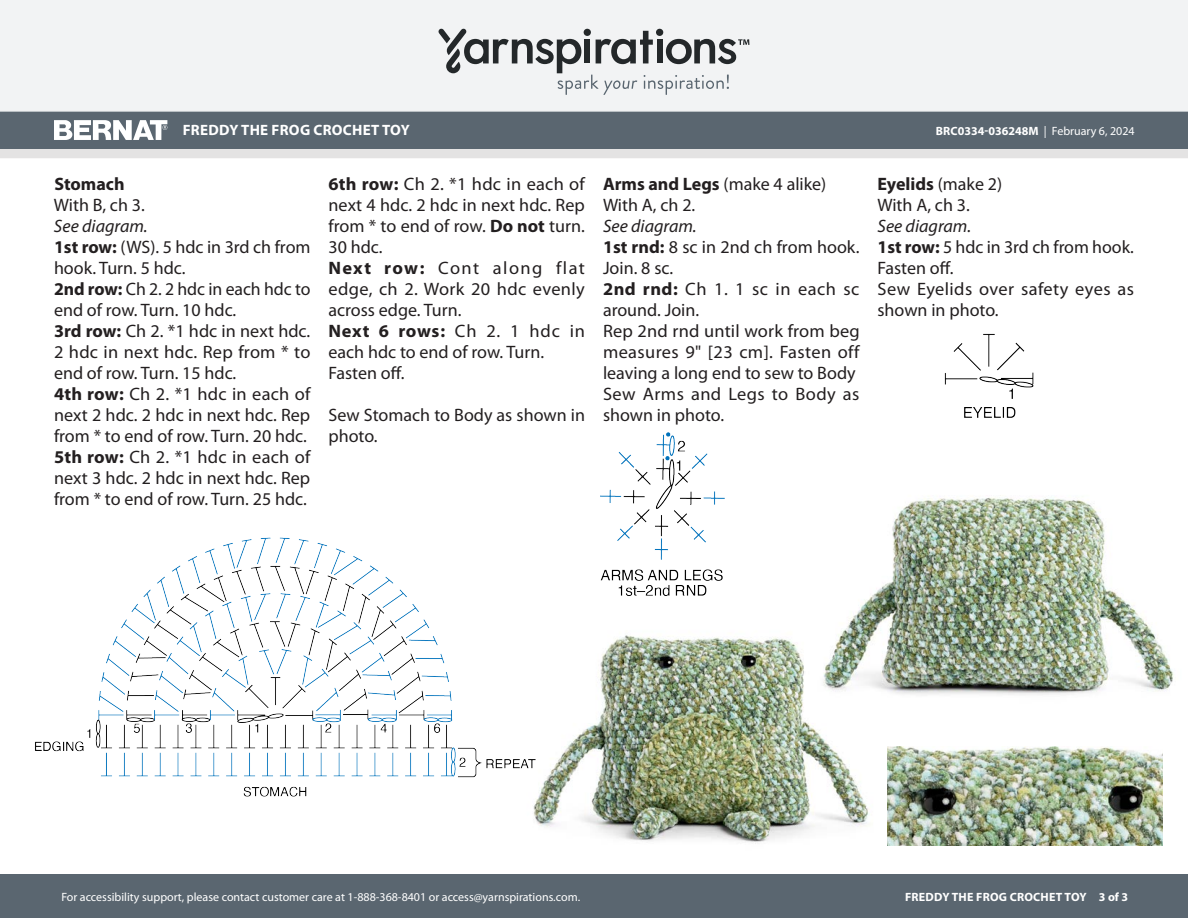
<style>
.page{position:relative;width:1188px;height:918px;background:#fff}
.page>*{position:absolute;margin:0;border:0;box-sizing:border-box;transform-origin:0 0}
.Body_-__Auto_Style_with_Keep_lines_toget{font:18px/21px "Myriad Pro";color:#231f20}
.Body_-__Auto_Style_with_Keep_lines_toget-2{font:18px/21px "Myriad Pro";letter-spacing:.025em;color:#231f20}
.Body_-__Auto_Style_with_Keep_lines_toget-3{font:italic 18px "Myriad Pro";color:#231f20}
.Body_-__Auto_Style_with_Keep_lines_toget-4{font:700 18px "Myriad Pro";color:#231f20}
.SIZES_-_Color_Coded{font:700 18px "Myriad Pro";color:#231f20}
.t1{font:700 15px "Myriad Pro";letter-spacing:.02em;color:#fff}
.t2{font:12px "Myriad Pro";color:#fff}
.t3{font:700 12px "Myriad Pro";letter-spacing:.015em;color:#fff}
.s1{font-weight:400}
.s2{font-weight:700}
</style>
<div class="page">
<div style="left:0;top:875px;width:1188px;height:43px;background:#5a6670"></div>
<div style="left:0;top:149px;width:1188px;height:9px;background:#e4e3e3"></div>
<div style="left:0;top:111px;width:1188px;height:38px;background:#5a6670"></div>
<div style="left:0;top:0;width:1188px;height:112px;background:#f2f3f4"></div>
<svg style="left:438px;top:29px;width:311px;height:66px"></svg>
<svg style="left:54px;top:120px;width:113px;height:20px"></svg>
<img style="left:600px;top:432px;width:125px;height:164px">
<img style="left:944px;top:333px;width:90px;height:85px">
<img style="left:534px;top:635px;width:335px;height:209px">
<img style="left:888px;top:746px;width:274px;height:100px">
<img style="left:35px;top:537px;width:515px;height:277px">
<img style="left:814px;top:495px;width:360px;height:212px">
<p class="t1" style="left:183px;top:120px;width:228px">FREDDY THE FROG CROCHET TOY</p>
<p class="t3" style="left:936px;top:123px;width:201px">BRC0334-036248M <span class="s1">| February 6, 2024</span></p>
<p class="SIZES_-_Color_Coded" style="left:54px;top:172px;width:72px">Stomach</p>
<p class="Body_-__Auto_Style_with_Keep_lines_toget" style="left:54px;top:195px;width:92px">With B, ch 3.</p>
<p class="Body_-__Auto_Style_with_Keep_lines_toget-3" style="left:54px;top:215px;width:95px">See diagram.</p>
<p class="Body_-__Auto_Style_with_Keep_lines_toget" style="left:54px;top:237px;width:258px"><span class="s2">1st row:</span> (WS). 5 hdc in 3rd ch from hook. Turn. 5 hdc.</p>
<p class="Body_-__Auto_Style_with_Keep_lines_toget" style="left:54px;top:279px;width:258px"><span class="s2">2nd row:</span> Ch 2. 2 hdc in each hdc to end of row. Turn. 10 hdc.</p>
<p class="Body_-__Auto_Style_with_Keep_lines_toget" style="left:54px;top:321px;width:258px;text-align:justify"><span class="s2">3rd row:</span> Ch 2. *1 hdc in next hdc.<br>2 hdc in next hdc. Rep from * to end of row. Turn. 15 hdc.</p>
<p class="Body_-__Auto_Style_with_Keep_lines_toget" style="left:54px;top:384px;width:258px;text-align:justify"><span class="s2">4th row:</span> Ch 2. *1 hdc in each of next 2 hdc. 2 hdc in next hdc. Rep from * to end of row. Turn. 20 hdc.</p>
<p class="Body_-__Auto_Style_with_Keep_lines_toget" style="left:54px;top:447px;width:258px;text-align:justify"><span class="s2">5th row:</span> Ch 2. *1 hdc in each of next 3 hdc. 2 hdc in next hdc. Rep from * to end of row. Turn. 25 hdc.</p>
<p class="Body_-__Auto_Style_with_Keep_lines_toget" style="left:328px;top:174px;width:258px;text-align:justify"><span class="s2">6th row:</span> Ch 2. *1 hdc in each of next 4 hdc. 2 hdc in next hdc. Rep from * to end of row. <span class="s2">Do not</span> turn.<br>30 hdc.</p>
<p class="Body_-__Auto_Style_with_Keep_lines_toget" style="left:328px;top:258px;width:258px;text-align:justify"><span class="s2">Next row:</span> Cont along flat edge, ch 2. Work 20 hdc evenly across edge. Turn.</p>
<p class="Body_-__Auto_Style_with_Keep_lines_toget" style="left:328px;top:321px;width:258px"><span class="s2">Next 6 rows:</span> Ch 2. 1 hdc in each hdc to end of row. Turn.</p>
<p class="Body_-__Auto_Style_with_Keep_lines_toget" style="left:328px;top:363px;width:77px">Fasten off.</p>
<p class="Body_-__Auto_Style_with_Keep_lines_toget" style="left:328px;top:405px;width:258px">Sew Stomach to Body as shown in photo.</p>
<p class="Body_-__Auto_Style_with_Keep_lines_toget" style="left:603px;top:174px;width:225px"><span class="s2">Arms and Legs</span> (make 4 alike)</p>
<p class="Body_-__Auto_Style_with_Keep_lines_toget" style="left:603px;top:195px;width:94px">With A, ch 2.</p>
<p class="Body_-__Auto_Style_with_Keep_lines_toget-3" style="left:603px;top:215px;width:95px">See diagram.</p>
<p class="Body_-__Auto_Style_with_Keep_lines_toget" style="left:603px;top:237px;width:258px"><span class="s2">1st rnd:</span> 8 sc in 2nd ch from hook.<br>Join. 8 sc.</p>
<p class="Body_-__Auto_Style_with_Keep_lines_toget" style="left:603px;top:279px;width:258px"><span class="s2">2nd rnd:</span> Ch 1. 1 sc in each sc around. Join.</p>
<p class="Body_-__Auto_Style_with_Keep_lines_toget" style="left:603px;top:321px;width:258px;text-align:justify">Rep 2nd rnd until work from beg measures 9" [23 cm]. Fasten off leaving a long end to sew to Body</p>
<p class="Body_-__Auto_Style_with_Keep_lines_toget-2" style="left:603px;top:384px;width:258px">Sew Arms and Legs to Body as shown in photo.</p>
<p class="Body_-__Auto_Style_with_Keep_lines_toget-4" style="left:878px;top:172px;width:126px">Eyelids <span class="s1">(make 2)</span></p>
<p class="Body_-__Auto_Style_with_Keep_lines_toget" style="left:878px;top:195px;width:94px">With A, ch 3.</p>
<p class="Body_-__Auto_Style_with_Keep_lines_toget-3" style="left:878px;top:215px;width:95px">See diagram.</p>
<p class="Body_-__Auto_Style_with_Keep_lines_toget" style="left:878px;top:237px;width:258px"><span class="s2">1st row:</span> 5 hdc in 3rd ch from hook.<br>Fasten off.</p>
<p class="Body_-__Auto_Style_with_Keep_lines_toget" style="left:878px;top:279px;width:258px">Sew Eyelids over safety eyes as shown in photo.</p>
<p class="t2" style="left:61px;top:890px;width:520px">For accessibility support, please contact customer care at 1-888-368-8401 or access@yarnspirations.com.</p>
<p class="t3" style="left:905px;top:889px;width:225px">FREDDY THE FROG CROCHET TOY 3 of 3</p>
</div>
